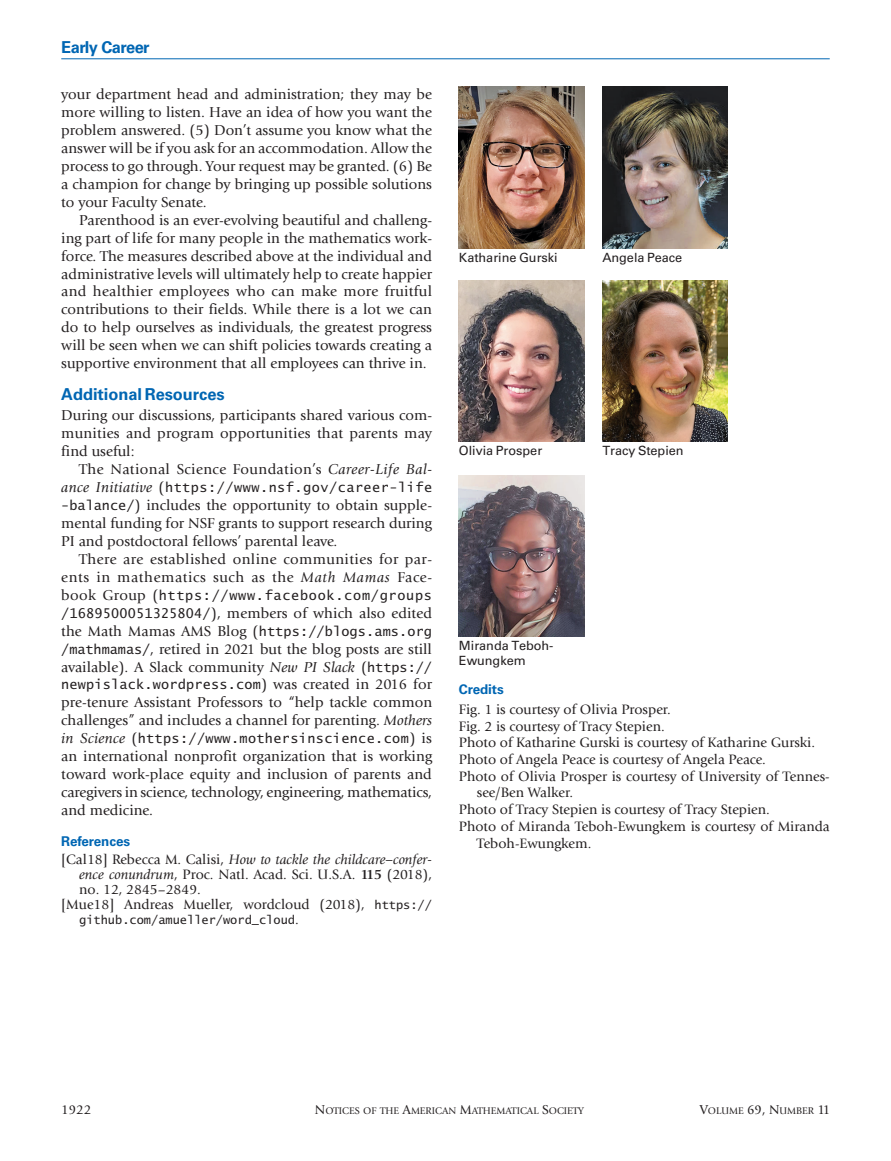
<style>
.page{position:relative;width:891px;height:1161px;background:#fff}
.page>*{position:absolute;margin:0;border:0;box-sizing:border-box;transform-origin:0 0}
.t1{font:700 16.5px "Univers LT Std";letter-spacing:-.005em;color:#0166b3}
.t2{font:700 16.5px "Univers LT Std";letter-spacing:-.03em;color:#0166b3}
.t3{font:15px/18px "Giovanni Std";color:#231f20;text-align:justify}
.t4{font:15px/18px "Giovanni Std";letter-spacing:.025em;color:#231f20;text-align:right}
.t5{font:14.25px "Giovanni Std";color:#231f20}
.t6{font:italic 14.25px "Giovanni Std";color:#231f20}
.t7{font:13.5px "Lucida Sans Typewriter";letter-spacing:.03em;color:#231f20}
.t8{font:13.5px "Lucida Sans Typewriter";letter-spacing:.055em;color:#231f20}
.t9{font:13.5px "Lucida Sans Typewriter";letter-spacing:.01em;color:#231f20}
.t10{font:700 13.5px "Univers LT Std";letter-spacing:-.005em;color:#0166b3}
.t11{font:13.5px "Giovanni Std";color:#231f20}
.t12{font:12.75px/14.2px "Univers LT Std";letter-spacing:-.005em;color:#231f20}
.t13{font:12px "Lucida Sans Typewriter";color:#231f20}
.t14{font:10.05px "Giovanni Std";color:#231f20}
.s1{font-style:italic}
.s2{font-family:"Giovanni Std";font-style:italic;font-size:15px}
.s3{font-family:"Giovanni Std";font-size:15px}
.s4{font-family:"Lucida Sans Typewriter";font-size:13.5px}
.s5{font-style:normal}
.s6{font-weight:700}
.s7{font-family:"Lucida Sans Typewriter";font-size:12px}
.s8{font-family:"Giovanni Std";font-size:14.25px}
.s9{font-size:13.5px}
</style>
<div class="page">
<hr style="left:61px;top:58px;width:769px;height:1px;background:#0166b3">
<img style="left:459px;top:87px;width:125px;height:161px">
<img style="left:459px;top:280px;width:125px;height:162px">
<img style="left:459px;top:475px;width:125px;height:162px">
<img style="left:602px;top:87px;width:126px;height:161px">
<img style="left:602px;top:280px;width:126px;height:162px">
<p class="t2" style="left:61px;top:38px;width:90px">Early Career</p>
<p class="t3" style="left:61px;top:85px;width:372px">your department head and administration; they may be more willing to listen. Have an idea of how you want the problem answered. (5) Don’t assume you know what the answer will be if you ask for an accommodation. Allow the process to go through. Your request may be granted. (6) Be a champion for change by bringing up possible solutions to your Faculty Senate.</p>
<p class="t3" style="left:61px;top:211px;width:372px;text-indent:18px">Parenthood is an ever-evolving beautiful and challeng&shy;ing part of life for many people in the mathematics work&shy;force. The measures described above at the individual and administrative levels will ultimately help to create happier and healthier employees who can make more fruitful contributions to their fields. While there is a lot we can do to help ourselves as individuals, the greatest progress will be seen when we can shift policies towards creating a supportive environment that all employees can thrive in.</p>
<p class="t1" style="left:61px;top:384px;width:165px">Additional Resources</p>
<p class="t3" style="left:61px;top:407px;width:372px">During our discussions, participants shared various com&shy;munities and program opportunities that parents may find useful:</p>
<p class="t4" style="left:79px;top:461px;width:354px">The National Science Foundation’s <span class="s1">Career-Life Bal-</span></p>
<p class="t7" style="left:61px;top:480px;width:372px"><span class="s2">ance Initiative</span> <span class="s3">(</span>https://www.nsf.gov/career-life</p>
<p class="t3" style="left:61px;top:496px;width:372px"><span class="s4">-balance/</span>) includes the opportunity to obtain supple&shy;mental funding for NSF grants to support research during PI and postdoctoral fellows’ parental leave.</p>
<p class="t4" style="left:61px;top:550px;width:372px">There are established online communities for par&shy;ents in mathematics such as the <span class="s1">Math Mamas</span> Face-</p>
<p class="t8" style="left:61px;top:587px;width:372px"><span class="s3">book Group (</span>https://www.facebook.com/groups</p>
<p class="t3" style="left:61px;top:604px;width:372px"><span class="s4">/1689500051325804/</span>), members of which also edited</p>
<p class="t9" style="left:61px;top:623px;width:372px"><span class="s3">the Math Mamas AMS Blog (</span>https://blogs.ams.org</p>
<p class="t3" style="left:61px;top:640px;width:372px"><span class="s4">/mathmamas/</span>, retired in 2021 but the blog posts are still available). A Slack community <span class="s1">New PI Slack</span> (<span class="s4">https://</span></p>
<p class="t7" style="left:61px;top:677px;width:372px">newpislack.wordpress.com<span class="s3">) was created in 2016 for</span></p>
<p class="t3" style="left:61px;top:694px;width:372px">pre-tenure Assistant Professors to “help tackle common challenges” and includes a channel for parenting. <span class="s1">Mothers</span></p>
<p class="t7" style="left:61px;top:731px;width:372px"><span class="s2">in Science</span> <span class="s3">(</span>https://www.mothersinscience.com<span class="s3">) is</span></p>
<p class="t3" style="left:61px;top:747px;width:372px">an international nonprofit organization that is working toward work-place equity and inclusion of parents and caregivers in science, technology, engineering, mathematics, and medicine.</p>
<p class="t10" style="left:61px;top:834px;width:70px">References</p>
<p class="t6" style="left:61px;top:852px;width:372px"><span class="s5">[Cal18] Rebecca M. Calisi,</span> How to tackle the childcare–confer-</p>
<p class="t5" style="left:79px;top:867px;width:354px"><span class="s1">ence conundrum</span>, Proc. Natl. Acad. Sci. U.S.A. <span class="s6">115</span> (2018),</p>
<p class="t5" style="left:79px;top:882px;width:123px">no. 12, 2845–2849.</p>
<p class="t5" style="left:61px;top:896px;width:372px">[Mue18] Andreas Mueller, wordcloud (2018), <span class="s7">https://</span></p>
<p class="t13" style="left:79px;top:913px;width:221px">github.com/amueller/word_cloud<span class="s8">.</span></p>
<p class="t12" style="left:459px;top:250px;width:100px">Katharine Gurski</p>
<p class="t12" style="left:602px;top:250px;width:81px">Angela Peace</p>
<p class="t12" style="left:459px;top:444px;width:85px">Olivia Prosper</p>
<p class="t12" style="left:602px;top:444px;width:83px">Tracy Stepien</p>
<p class="t12" style="left:459px;top:639px;width:96px">Miranda Teboh-<br>Ewungkem</p>
<p class="t10" style="left:459px;top:682px;width:46px">Credits</p>
<p class="t5" style="left:459px;top:701px;width:213px">Fig. 1 is courtesy of Olivia Prosper.</p>
<p class="t5" style="left:459px;top:718px;width:207px">Fig. 2 is courtesy of Tracy Stepien.</p>
<p class="t5" style="left:459px;top:735px;width:358px">Photo of Katharine Gurski is courtesy of Katharine Gurski.</p>
<p class="t5" style="left:459px;top:751px;width:308px">Photo of Angela Peace is courtesy of Angela Peace.</p>
<p class="t5" style="left:459px;top:768px;width:372px">Photo of Olivia Prosper is courtesy of University of Tennes-</p>
<p class="t5" style="left:477px;top:785px;width:98px">see/Ben Walker.</p>
<p class="t5" style="left:459px;top:802px;width:312px">Photo of Tracy Stepien is courtesy of Tracy Stepien.</p>
<p class="t5" style="left:459px;top:818px;width:372px">Photo of Miranda Teboh-Ewungkem is courtesy of Miranda</p>
<p class="t5" style="left:477px;top:835px;width:116px">Teboh-Ewungkem.</p>
<p class="t11" style="left:61px;top:1102px;width:31px">1922</p>
<p class="t14" style="left:315px;top:1105px;width:271px"><span class="s9">N</span>OTICES OF THE <span class="s9">A</span>MERICAN <span class="s9">M</span>ATHEMATICAL <span class="s9">S</span>OCIETY</p>
<p class="t14" style="left:700px;top:1105px;width:132px"><span class="s9">V</span>OLUME <span class="s9">69, N</span>UMBER <span class="s9">11</span></p>
</div>
